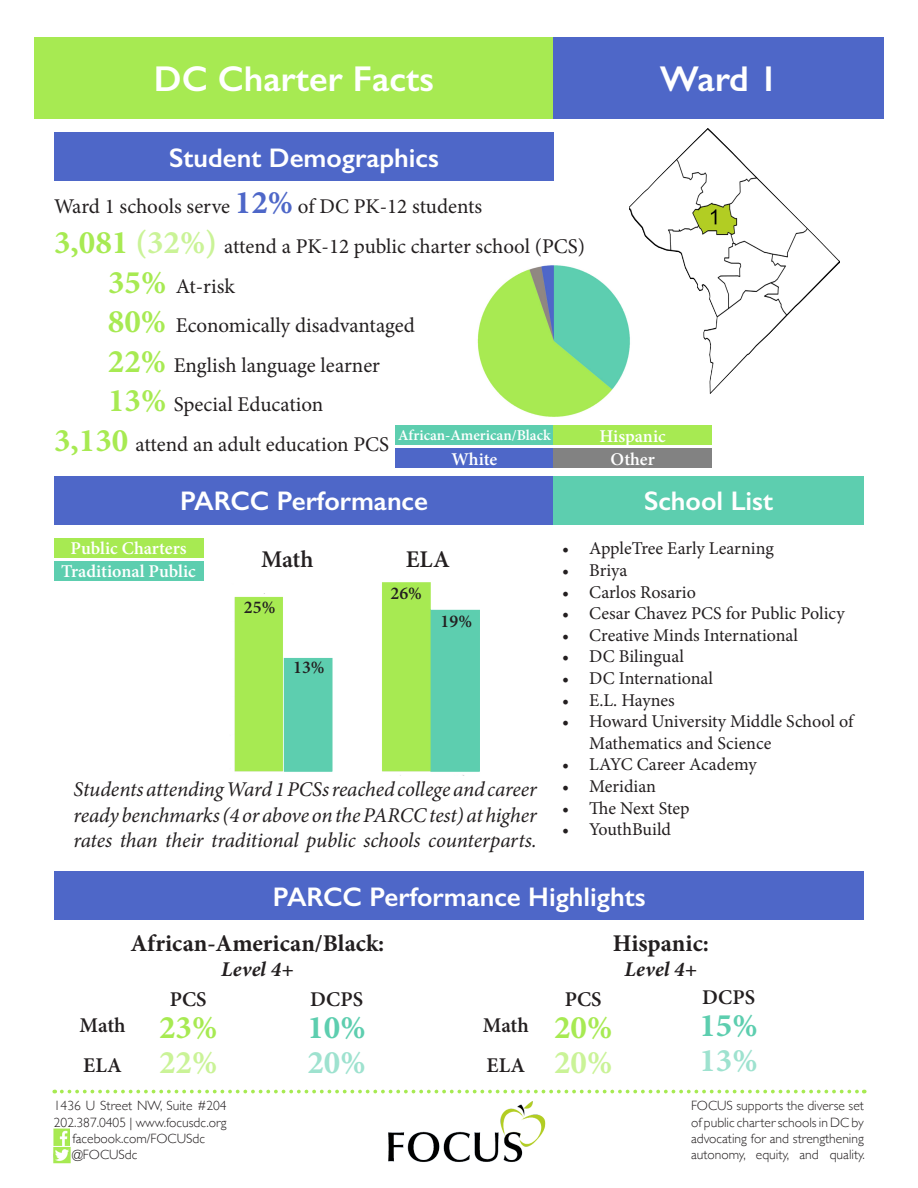
<style>
.page{position:relative;width:918px;height:1188px;background:#fff}
.page>*{position:absolute;margin:0;border:0;box-sizing:border-box;transform-origin:0 0}
.t1{font:600 36px "Gill Sans";color:#fff}
.t2{font:700 33px "Minion Pro";color:#a7ea52}
.t3{font:700 33px "Minion Pro";color:#5dceaf}
.t4{font:700 33px "Minion Pro";color:#caf397}
.t5{font:700 33px "Minion Pro";color:#9ee2cf}
.t6{font:600 27px "Gill Sans";color:#fff}
.t7{font:700 24px "Minion Pro";color:#231f20}
.t8{font:600 24px "Minion Pro";color:#231f20}
.t9{font:21px/39.6px "Minion Pro";color:#231f20}
.t10{font:italic 21px/25.2px "Minion Pro";letter-spacing:-.01em;color:#231f20;text-align:justify}
.t11{font:600 21px "Minion Pro";color:#231f20}
.t12{font:italic 700 21px "Minion Pro";letter-spacing:.005em;color:#231f20}
.t13{font:18px/21.6px "Minion Pro";color:#231f20}
.t14{font:600 18px/23.2px "Minion Pro";color:#fff;text-align:center}
.t15{font:600 18px "Minion Pro";color:#231f20}
.t16{font:600 15px "Minion Pro";color:#fff}
.t17{font:300 13.5px/16.2px "Gill Sans";color:#231f20;text-align:justify}
.s1{font-weight:700;font-size:33px;color:#4e67c8}
.s2{font-weight:700;font-size:33px;color:#a7ea52}
.s3{font-weight:700;font-size:33px;color:#caf397}
</style>
<div class="page">
<img style="left:389px;top:1101px;width:157px;height:61px">
<svg style="left:62px;top:1090px;width:803px;height:3px"></svg>
<div style="left:34px;top:37px;width:520px;height:82px;background:#a7ea52"></div>
<div style="left:55px;top:132px;width:499px;height:49px;background:#4e67c8"></div>
<div style="left:55px;top:476px;width:499px;height:48px;background:#4e67c8"></div>
<div style="left:554px;top:476px;width:310px;height:48px;background:#5dceaf"></div>
<div style="left:55px;top:872px;width:809px;height:48px;background:#4e67c8"></div>
<div style="left:54px;top:538px;width:149px;height:20px;background:#a7ea52"></div>
<div style="left:54px;top:561px;width:149px;height:20px;background:#5dceaf"></div>
<img style="left:53px;top:1128px;width:17px;height:17px">
<img style="left:53px;top:1147px;width:18px;height:17px">
<div style="left:395px;top:425px;width:159px;height:20px;background:#5dceaf"></div>
<div style="left:395px;top:448px;width:159px;height:20px;background:#4e67c8"></div>
<div style="left:554px;top:425px;width:158px;height:20px;background:#a7ea52"></div>
<div style="left:554px;top:448px;width:158px;height:20px;background:#828282"></div>
<div style="left:554px;top:37px;width:330px;height:82px;background:#4e67c8"></div>
<img style="left:630px;top:128px;width:210px;height:266px">
<img style="left:234px;top:582px;width:246px;height:194px">
<img style="left:477px;top:262px;width:155px;height:155px">
<h1 class="t1" style="left:154px;top:57px;width:281px">DC Charter Facts</h1>
<p class="t1" style="left:660px;top:57px;width:120px">Ward 1</p>
<h3 class="t6" style="left:169px;top:141px;width:271px">Student Demographics</h3>
<p class="t9" style="left:54px;top:187px;width:430px">Ward 1 schools serve <span class="s1">12%</span> of DC PK-12 students</p>
<p class="t9" style="left:54px;top:227px;width:533px"><span class="s2">3,081</span> <span class="s3">(32%)</span> attend a PK-12 public charter school (PCS)</p>
<p class="t9" style="left:108px;top:266px;width:128px"><span class="s2">35%</span> At-risk</p>
<p class="t9" style="left:108px;top:306px;width:308px"><span class="s2">80%</span> Economically disadvantaged</p>
<p class="t9" style="left:108px;top:345px;width:274px"><span class="s2">22%</span> English language learner<br><span class="s2">13%</span> Special Education</p>
<p class="t9" style="left:54px;top:425px;width:337px"><span class="s2">3,130</span> attend an adult education PCS</p>
<p class="t16" style="left:398px;top:425px;width:154px">African-American/Black</p>
<p class="t14" style="left:452px;top:447px;width:47px">White</p>
<p class="t14" style="left:600px;top:424px;width:68px">Hispanic<br>Other</p>
<h3 class="t6" style="left:180px;top:484px;width:249px">PARCC Performance</h3>
<h3 class="t6" style="left:644px;top:484px;width:131px">School List</h3>
<p class="t14" style="left:61px;top:537px;width:136px">Public Charters<br>Traditional Public</p>
<p class="t8" style="left:261px;top:543px;width:54px">Math</p>
<p class="t8" style="left:406px;top:543px;width:46px">ELA</p>
<p class="t15" style="left:244px;top:595px;width:33px">25%</p>
<p class="t15" style="left:391px;top:581px;width:33px">26%</p>
<p class="t15" style="left:441px;top:608px;width:33px">19%</p>
<p class="t15" style="left:293px;top:655px;width:33px">13%</p>
<p class="t10" style="left:73px;top:777px;width:465px">Students attending Ward 1 PCSs reached college and career ready benchmarks (4 or above on the PARCC test) at higher rates than their traditional public schools counterparts.</p>
<p class="t13" style="left:562px;top:538px;width:213px">• AppleTree Early Learning</p>
<p class="t13" style="left:562px;top:560px;width:67px">• Briya</p>
<p class="t13" style="left:562px;top:581px;width:135px">• Carlos Rosario</p>
<p class="t13" style="left:562px;top:603px;width:284px">• Cesar Chavez PCS for Public Policy</p>
<p class="t13" style="left:562px;top:624px;width:237px">• Creative Minds International</p>
<p class="t13" style="left:562px;top:646px;width:123px">• DC Bilingual</p>
<p class="t13" style="left:562px;top:668px;width:152px">• DC International</p>
<p class="t13" style="left:562px;top:689px;width:114px">• E.L. Haynes</p>
<p class="t13" style="left:589px;top:711px;width:266px;text-indent:-27px">• Howard University Middle School of<br>Mathematics and Science</p>
<p class="t13" style="left:562px;top:754px;width:196px">• LAYC Career Academy</p>
<p class="t13" style="left:562px;top:776px;width:95px">• Meridian</p>
<p class="t13" style="left:562px;top:797px;width:129px">• The Next Step</p>
<p class="t13" style="left:562px;top:819px;width:110px">• YouthBuild</p>
<h3 class="t6" style="left:273px;top:880px;width:374px">PARCC Performance Highlights</h3>
<p class="t7" style="left:130px;top:927px;width:255px">African-American/Black:</p>
<p class="t12" style="left:221px;top:955px;width:74px">Level 4+</p>
<p class="t7" style="left:613px;top:927px;width:98px">Hispanic:</p>
<p class="t12" style="left:625px;top:955px;width:74px">Level 4+</p>
<p class="t11" style="left:80px;top:1011px;width:47px">Math</p>
<p class="t11" style="left:83px;top:1051px;width:40px">ELA</p>
<p class="t11" style="left:170px;top:984px;width:38px">PCS</p>
<p class="t11" style="left:310px;top:984px;width:54px">DCPS</p>
<p class="t11" style="left:565px;top:984px;width:38px">PCS</p>
<p class="t11" style="left:702px;top:982px;width:54px">DCPS</p>
<p class="t2" style="left:159px;top:1004px;width:60px">23%</p>
<p class="t3" style="left:307px;top:1004px;width:60px">10%</p>
<p class="t4" style="left:159px;top:1039px;width:60px">22%</p>
<p class="t5" style="left:307px;top:1039px;width:60px">20%</p>
<p class="t2" style="left:554px;top:1004px;width:60px">20%</p>
<p class="t3" style="left:699px;top:1002px;width:60px">15%</p>
<p class="t4" style="left:554px;top:1039px;width:60px">20%</p>
<p class="t5" style="left:699px;top:1037px;width:60px">13%</p>
<p class="t11" style="left:483px;top:1011px;width:47px">Math</p>
<p class="t11" style="left:487px;top:1051px;width:40px">ELA</p>
<p class="t17" style="left:54px;top:1097px;width:174px">1436 U Street NW, Suite #204</p>
<p class="t17" style="left:54px;top:1113px;width:174px">202.387.0405 | www.focusdc.org</p>
<p class="t17" style="left:73px;top:1130px;width:134px">facebook.com/FOCUSdc</p>
<p class="t17" style="left:54px;top:1146px;width:85px">@ @FOCUSdc</p>
<p class="t17" style="left:691px;top:1097px;width:175px">FOCUS supports the diverse set of public charter schools in DC by advocating for and strengthening autonomy, equity, and quality.</p>
</div>
